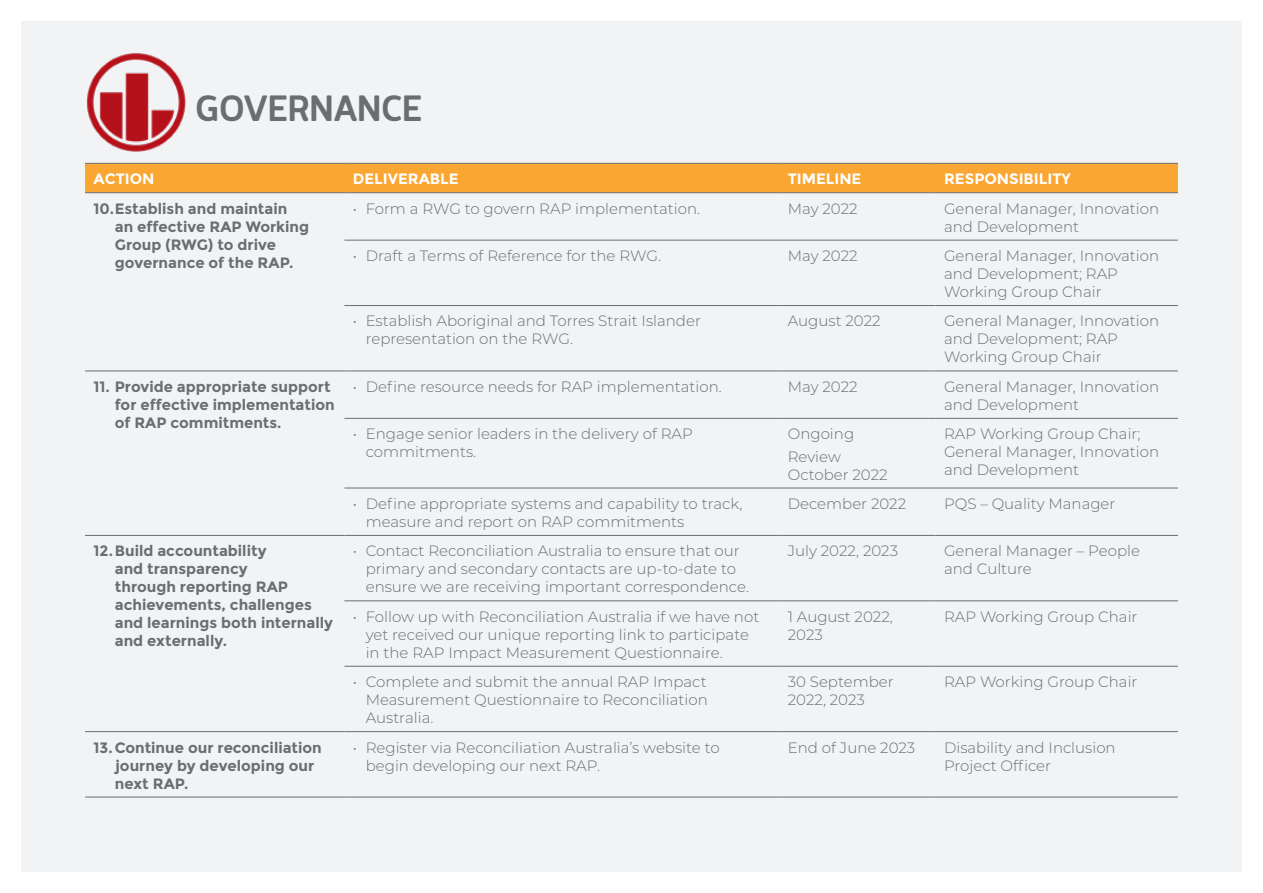
<style>
.page{position:relative;width:1263px;height:893px;background:#fff}
.page>*{position:absolute;margin:0;border:0;box-sizing:border-box;transform-origin:0 0}
.t1{font:500 45px "Mairy";color:#6c6d70}
.t2{font:300 15px/18px "Montserrat";color:#6c6d70}
.t3{font:700 15px/18px "Montserrat";color:#6c6d70}
.t4{font:700 15px "Montserrat";color:#fff}
</style>
<div class="page">
<div style="left:21px;top:21px;width:1221px;height:851px;background:#f2f3f4"></div>
<img style="left:85px;top:53px;width:127px;height:110px">
<div style="left:85px;top:164px;width:1093px;height:28px;background:#faa633"></div>
<hr style="left:85px;top:163px;width:259px;height:1px;background:#6c6d70">
<hr style="left:344px;top:163px;width:435px;height:1px;background:#6c6d70">
<hr style="left:779px;top:163px;width:156px;height:1px;background:#6c6d70">
<hr style="left:935px;top:163px;width:243px;height:1px;background:#6c6d70">
<hr style="left:85px;top:192px;width:259px;height:1px;background:#6c6d70">
<hr style="left:344px;top:192px;width:435px;height:1px;background:#6c6d70">
<hr style="left:779px;top:192px;width:156px;height:1px;background:#6c6d70">
<hr style="left:935px;top:192px;width:243px;height:1px;background:#6c6d70">
<hr style="left:344px;top:240px;width:435px;height:1px;background:#6c6d70">
<hr style="left:779px;top:240px;width:156px;height:1px;background:#6c6d70">
<hr style="left:935px;top:240px;width:243px;height:1px;background:#6c6d70">
<hr style="left:344px;top:305px;width:435px;height:1px;background:#6c6d70">
<hr style="left:779px;top:305px;width:156px;height:1px;background:#6c6d70">
<hr style="left:935px;top:305px;width:243px;height:1px;background:#6c6d70">
<hr style="left:85px;top:371px;width:259px;height:1px;background:#6c6d70">
<hr style="left:344px;top:371px;width:435px;height:1px;background:#6c6d70">
<hr style="left:779px;top:371px;width:156px;height:1px;background:#6c6d70">
<hr style="left:935px;top:371px;width:243px;height:1px;background:#6c6d70">
<hr style="left:344px;top:418px;width:435px;height:1px;background:#6c6d70">
<hr style="left:779px;top:418px;width:156px;height:1px;background:#6c6d70">
<hr style="left:935px;top:418px;width:243px;height:1px;background:#6c6d70">
<hr style="left:344px;top:488px;width:435px;height:1px;background:#6c6d70">
<hr style="left:779px;top:488px;width:156px;height:1px;background:#6c6d70">
<hr style="left:935px;top:488px;width:243px;height:1px;background:#6c6d70">
<hr style="left:85px;top:535px;width:259px;height:1px;background:#6c6d70">
<hr style="left:344px;top:535px;width:435px;height:1px;background:#6c6d70">
<hr style="left:779px;top:535px;width:156px;height:1px;background:#6c6d70">
<hr style="left:935px;top:535px;width:243px;height:1px;background:#6c6d70">
<hr style="left:344px;top:600px;width:435px;height:1px;background:#6c6d70">
<hr style="left:779px;top:600px;width:156px;height:1px;background:#6c6d70">
<hr style="left:935px;top:600px;width:243px;height:1px;background:#6c6d70">
<hr style="left:344px;top:666px;width:435px;height:1px;background:#6c6d70">
<hr style="left:779px;top:666px;width:156px;height:1px;background:#6c6d70">
<hr style="left:935px;top:666px;width:243px;height:1px;background:#6c6d70">
<hr style="left:85px;top:731px;width:259px;height:1px;background:#6c6d70">
<hr style="left:344px;top:731px;width:435px;height:1px;background:#6c6d70">
<hr style="left:779px;top:731px;width:156px;height:1px;background:#6c6d70">
<hr style="left:935px;top:731px;width:243px;height:1px;background:#6c6d70">
<hr style="left:85px;top:797px;width:259px;height:1px;background:#6c6d70">
<hr style="left:344px;top:797px;width:435px;height:1px;background:#6c6d70">
<hr style="left:779px;top:797px;width:156px;height:1px;background:#6c6d70">
<hr style="left:935px;top:797px;width:243px;height:1px;background:#6c6d70">
<p class="t1" style="left:196px;top:81px;width:228px">GOVERNANCE</p>
<p class="t4" style="left:94px;top:170px;width:62px">ACTION</p>
<p class="t4" style="left:353px;top:170px;width:107px">DELIVERABLE</p>
<p class="t4" style="left:788px;top:170px;width:75px">TIMELINE</p>
<p class="t4" style="left:944px;top:170px;width:128px">RESPONSIBILITY</p>
<p class="t3" style="left:115px;top:199px;width:196px;text-indent:-21px">10.Establish and maintain an effective RAP Working<br>Group (RWG) to drive governance of the RAP.</p>
<p class="t2" style="left:353px;top:199px;width:349px">• Form a RWG to govern RAP implementation.</p>
<p class="t2" style="left:788px;top:199px;width:71px">May 2022</p>
<p class="t2" style="left:944px;top:199px;width:217px">General Manager, Innovation and Development</p>
<p class="t2" style="left:353px;top:246px;width:310px">• Draft a Terms of Reference for the RWG.</p>
<p class="t2" style="left:788px;top:246px;width:71px">May 2022</p>
<p class="t2" style="left:944px;top:246px;width:217px">General Manager, Innovation and Development; RAP<br>Working Group Chair</p>
<p class="t2" style="left:366px;top:312px;width:337px;text-indent:-13px">• Establish Aboriginal and Torres Strait Islander representation on the RWG.</p>
<p class="t2" style="left:788px;top:312px;width:94px">August 2022</p>
<p class="t2" style="left:944px;top:312px;width:217px">General Manager, Innovation and Development; RAP<br>Working Group Chair</p>
<p class="t3" style="left:115px;top:378px;width:221px;text-indent:-21px">11. Provide appropriate support for effective implementation of RAP commitments.</p>
<p class="t2" style="left:353px;top:377px;width:370px">• Define resource needs for RAP implementation.</p>
<p class="t2" style="left:788px;top:377px;width:71px">May 2022</p>
<p class="t2" style="left:944px;top:377px;width:217px">General Manager, Innovation and Development</p>
<p class="t2" style="left:366px;top:424px;width:329px;text-indent:-13px">• Engage senior leaders in the delivery of RAP commitments.</p>
<p class="t2" style="left:788px;top:424px;width:68px">Ongoing</p>
<p class="t2" style="left:944px;top:424px;width:217px">RAP Working Group Chair;<br>General Manager, Innovation and Development</p>
<p class="t2" style="left:788px;top:447px;width:101px">Review<br>October 2022</p>
<p class="t2" style="left:366px;top:494px;width:378px;text-indent:-13px">• Define appropriate systems and capability to track, measure and report on RAP commitments</p>
<p class="t2" style="left:788px;top:494px;width:120px">December 2022</p>
<p class="t2" style="left:944px;top:494px;width:173px">PQS – Quality Manager</p>
<p class="t3" style="left:115px;top:542px;width:220px;text-indent:-21px">12.Build accountability<br>and transparency<br>through reporting RAP achievements, challenges and learnings both internally and externally.</p>
<p class="t2" style="left:366px;top:541px;width:385px;text-indent:-13px">• Contact Reconciliation Australia to ensure that our primary and secondary contacts are up-to-date to ensure we are receiving important correspondence.</p>
<p class="t2" style="left:788px;top:541px;width:112px">July 2022, 2023</p>
<p class="t2" style="left:944px;top:541px;width:197px">General Manager – People and Culture</p>
<p class="t2" style="left:366px;top:607px;width:395px;text-indent:-13px">• Follow up with Reconciliation Australia if we have not yet received our unique reporting link to participate in the RAP Impact Measurement Questionnaire.</p>
<p class="t2" style="left:788px;top:607px;width:107px">1 August 2022,<br>2023</p>
<p class="t2" style="left:944px;top:607px;width:195px">RAP Working Group Chair</p>
<p class="t2" style="left:366px;top:672px;width:344px;text-align:justify;text-indent:-13px">• Complete and submit the annual RAP Impact Measurement Questionnaire to Reconciliation Australia.</p>
<p class="t2" style="left:788px;top:672px;width:107px">30 September<br>2022, 2023</p>
<p class="t2" style="left:944px;top:672px;width:195px">RAP Working Group Chair</p>
<p class="t3" style="left:115px;top:738px;width:209px;text-indent:-21px">13.Continue our reconciliation journey by developing our next RAP.</p>
<p class="t2" style="left:366px;top:738px;width:355px;text-indent:-13px">• Register via Reconciliation Australia’s website to begin developing our next RAP.</p>
<p class="t2" style="left:788px;top:738px;width:129px">End of June 2023</p>
<p class="t2" style="left:944px;top:738px;width:173px">Disability and Inclusion<br>Project Officer</p>
</div>
